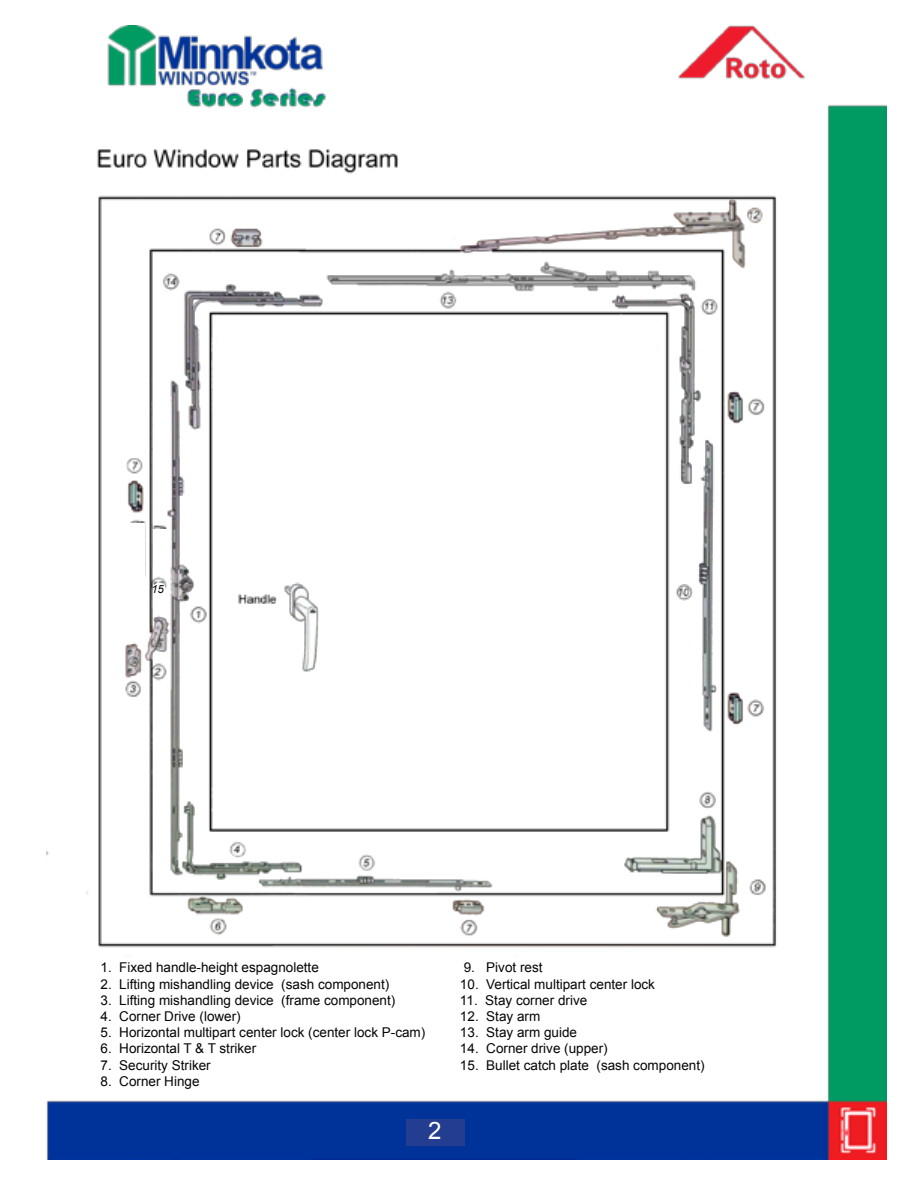
<style>
.page{position:relative;width:918px;height:1188px;background:#fff}
.page>*{position:absolute;margin:0;border:0;box-sizing:border-box;transform-origin:0 0}
.t1{font:24px "Arial";color:#fff}
.t2{font:13.5px "Arial";color:#050504}
.t3{font:italic 11.25px "Arial";color:#050504}
</style>
<div class="page">
<img style="left:47px;top:25px;width:839px;height:1135px">
<div style="left:98px;top:957px;width:690px;height:138px;background:#fff"></div>
<div style="left:106px;top:524px;width:40px;height:60px;background:#fff"></div>
<div style="left:153px;top:530px;width:15px;height:46px;background:#fff"></div>
<div style="left:153px;top:583px;width:13px;height:13px;background:#fff;border-radius:50%"></div>
<div style="left:406px;top:1119px;width:59px;height:27px;background:#233e91"></div>
<p class="t3" style="left:151px;top:581px;width:14px">15</p>
<p class="t2" style="left:100px;top:959px;width:220px">1. Fixed handle-height espagnolette</p>
<p class="t2" style="left:100px;top:975px;width:290px">2. Lifting mishandling device (sash component)</p>
<p class="t2" style="left:100px;top:991px;width:296px">3. Lifting mishandling device (frame component)</p>
<p class="t2" style="left:100px;top:1007px;width:142px">4. Corner Drive (lower)</p>
<p class="t2" style="left:100px;top:1024px;width:326px">5. Horizontal multipart center lock (center lock P-cam)</p>
<p class="t2" style="left:100px;top:1040px;width:157px">6. Horizontal T &amp; T striker</p>
<p class="t2" style="left:100px;top:1056px;width:112px">7. Security Striker</p>
<p class="t2" style="left:100px;top:1072px;width:101px">8. Corner Hinge</p>
<h1 class="t1" style="left:428px;top:1115px;width:15px">2</h1>
<p class="t2" style="left:464px;top:959px;width:80px">9. Pivot rest</p>
<p class="t2" style="left:460px;top:975px;width:197px">10. Vertical multipart center lock</p>
<p class="t2" style="left:460px;top:991px;width:129px">11. Stay corner drive</p>
<p class="t2" style="left:460px;top:1007px;width:82px">12. Stay arm</p>
<p class="t2" style="left:460px;top:1024px;width:119px">13. Stay arm guide</p>
<p class="t2" style="left:460px;top:1040px;width:149px">14. Corner drive (upper)</p>
<p class="t2" style="left:460px;top:1056px;width:246px">15. Bullet catch plate (sash component)</p>
</div>
